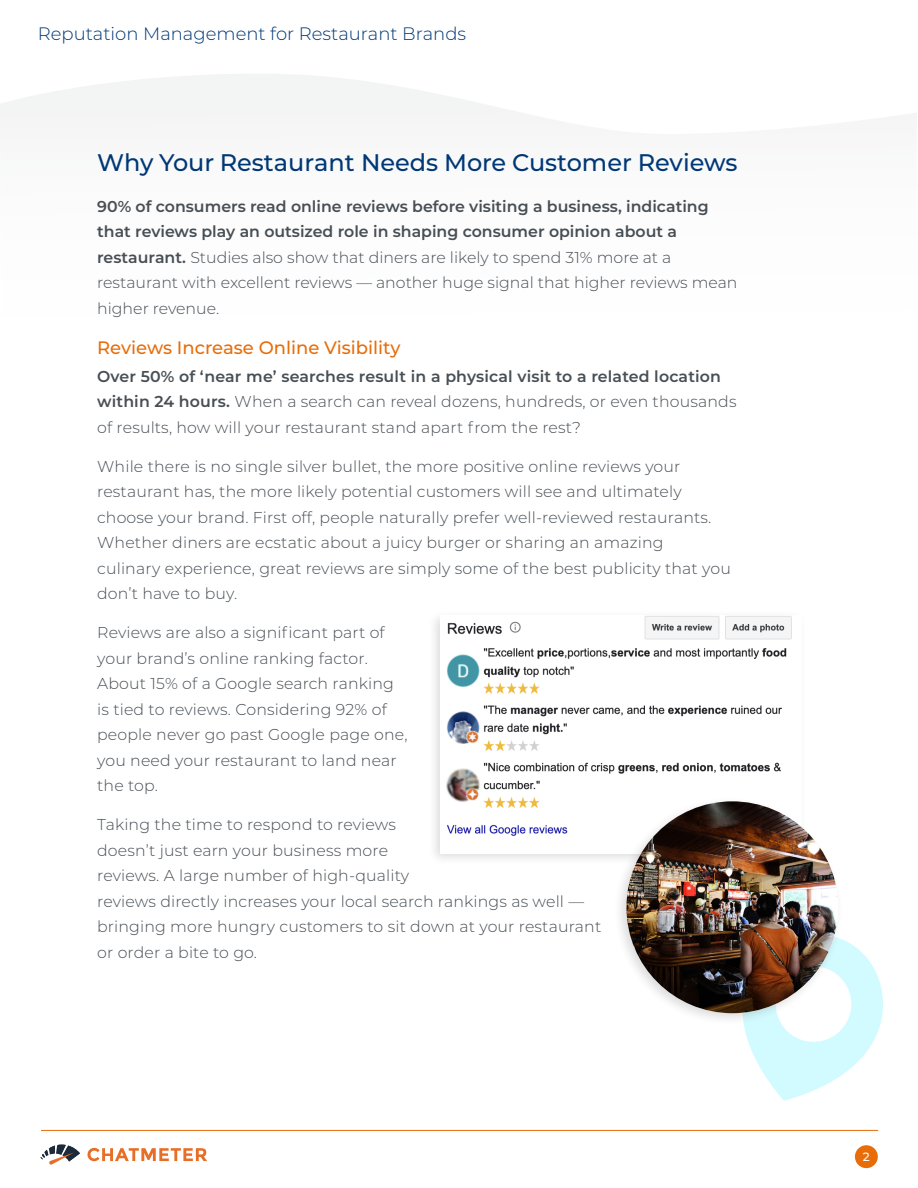
<style>
.page{position:relative;width:918px;height:1188px;background:#fff}
.page>*{position:absolute;margin:0;border:0;box-sizing:border-box;transform-origin:0 0}
.t1{font:500 24px "Montserrat";color:#003775}
.t2{font:300 18px "Montserrat";color:#003775}
.t3{font:500 18px "Montserrat";color:#e86d09}
.t4{font:300 15.75px/25.5px "Montserrat";letter-spacing:.01em;color:#474e54}
.t5{font:600 15.75px/25.5px "Montserrat";color:#474e54}
.t6{font:500 12px "Montserrat";color:#fff}
.s1{font-weight:300}
.s2{font-weight:600}
</style>
<div class="page">
<svg style="left:0;top:74px;width:519px;height:43px;fill:#f3f4f4"></svg>
<div style="left:855px;top:1145px;width:23px;height:23px;background:#e86d09;border-radius:50%"></div>
<svg style="left:88px;top:1148px;width:119px;height:13px"></svg>
<svg style="left:40px;top:1145px;width:40px;height:20px"></svg>
<hr style="left:41px;top:1130px;width:837px;height:1px;background:#e86d09">
<svg style="left:744px;top:940px;width:139px;height:161px"></svg>
<div style="left:428px;top:610px;width:379px;height:256px;background:#231f20;opacity:.15"></div>
<img style="left:441px;top:616px;width:360px;height:237px">
<div style="left:614px;top:796px;width:230px;height:230px;background:#231f20;opacity:.15"></div>
<img style="left:626px;top:801px;width:212px;height:212px;border-radius:106px">
<p class="t2" style="left:38px;top:22px;width:430px">Reputation Management for Restaurant Brands</p>
<p class="t1" style="left:97px;top:146px;width:642px">Why Your Restaurant Needs More Customer Reviews</p>
<p class="t5" style="left:97px;top:193px;width:642px">90% of consumers read online reviews before visiting a business, indicating that reviews play an outsized role in shaping consumer opinion about a restaurant. <span class="s1">Studies also show that diners are likely to spend 31% more at a restaurant with excellent reviews — another huge signal that higher reviews mean higher revenue.</span></p>
<p class="t3" style="left:97px;top:335px;width:305px">Reviews Increase Online Visibility</p>
<p class="t4" style="left:97px;top:363px;width:641px"><span class="s2">Over 50% of ‘near me’ searches result in a physical visit to a related location within 24 hours.</span> When a search can reveal dozens, hundreds, or even thousands of results, how will your restaurant stand apart from the rest?</p>
<p class="t4" style="left:97px;top:453px;width:635px">While there is no single silver bullet, the more positive online reviews your restaurant has, the more likely potential customers will see and ultimately choose your brand. First off, people naturally prefer well-reviewed restaurants.<br>Whether diners are ecstatic about a juicy burger or sharing an amazing<br>culinary experience, great reviews are simply some of the best publicity that you don’t have to buy.</p>
<p class="t4" style="left:97px;top:619px;width:312px">Reviews are also a significant part of your brand’s online ranking factor.<br>About 15% of a Google search ranking is tied to reviews. Considering 92% of people never go past Google page one, you need your restaurant to land near the top.</p>
<p class="t4" style="left:97px;top:811px;width:506px">Taking the time to respond to reviews<br>doesn’t just earn your business more<br>reviews. A large number of high-quality<br>reviews directly increases your local search rankings as well — bringing more hungry customers to sit down at your restaurant or order a bite to go.</p>
<p class="t6" style="left:863px;top:1149px;width:8px">2</p>
</div>
